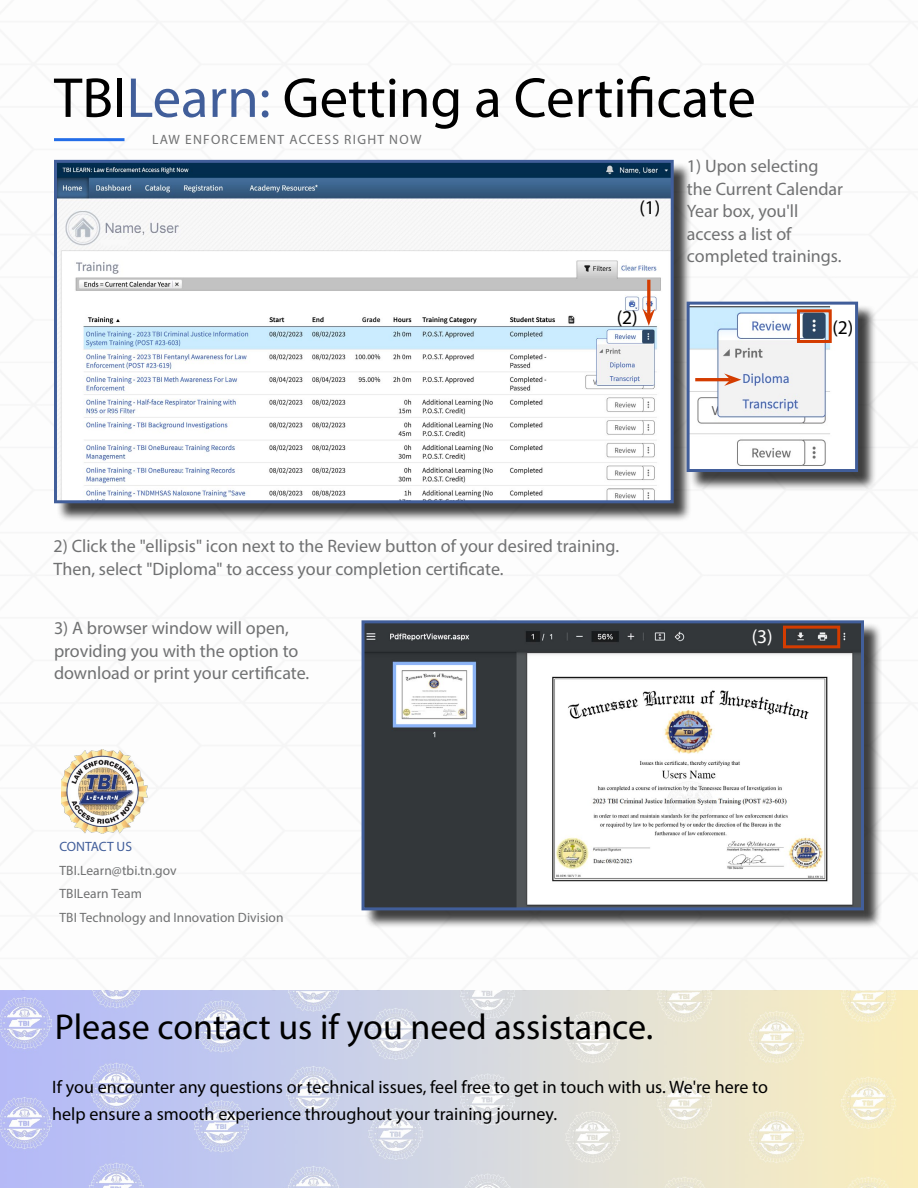
<style>
.page{position:relative;width:918px;height:1188px;background:#fff}
.page>*{position:absolute;margin:0;border:0;box-sizing:border-box;transform-origin:0 0}
.t1{font:56.85px "Myriad Pro";color:#000}
.t2{font:36px "Myriad Pro";color:#000}
.t3{font:19.5px "Myriad Pro";color:#000}
.t4{font:19.5px "Myriad Pro";color:#fff}
.t5{font:18px/22.5px "Myriad Pro";color:#707172}
.t6{font:18px/27px "Myriad Pro";color:#000}
.t7{font:13.5px/23.5px "Myriad Pro";letter-spacing:.005em;color:#707172}
.t8{font:13.5px "Myriad Pro";letter-spacing:.095em;color:#707172}
.t9{font:13.5px "Myriad Pro";color:#415e9a}
.s1{color:#415e9a}
</style>
<div class="page">
<img style="left:0;top:141px;width:918px;height:1047px">
<hr style="left:54px;top:138px;width:71px;height:3px;background:#236de8">
<div style="left:56px;top:162px;width:636px;height:360px;background:#000;opacity:.75"></div>
<img style="left:58px;top:164px;width:612px;height:335px">
<div style="left:54px;top:160px;width:620px;height:343px;border:3px solid #415e9a"></div>
<div style="left:689px;top:304px;width:188px;height:187px;background:#000;opacity:.75"></div>
<img style="left:691px;top:306px;width:163px;height:162px">
<div style="left:687px;top:302px;width:171px;height:170px;border:3px solid #415e9a"></div>
<hr style="left:647px;top:280px;width:3px;height:35px;background:#d43c00">
<svg style="left:643px;top:309px;width:12px;height:17px"></svg>
<div style="left:797px;top:309px;width:35px;height:34px;border:3px solid #d43c00"></div>
<hr style="left:695px;top:378px;width:35px;height:3px;background:#d43c00">
<svg style="left:724px;top:373px;width:17px;height:13px"></svg>
<div style="left:364px;top:623px;width:519px;height:306px;background:#000;opacity:.75"></div>
<img style="left:366px;top:624px;width:494px;height:282px">
<div style="left:362px;top:620px;width:502px;height:290px;border:3px solid #415e9a"></div>
<div style="left:783px;top:626px;width:57px;height:22px;border:3px solid #d43c00"></div>
<img style="left:61px;top:749px;width:87px;height:86px">
<h1 class="t1" style="left:54px;top:63px;width:703px">TBI<span class="s1">Learn:</span> Getting a Certificate</h1>
<p class="t8" style="left:152px;top:131px;width:271px">LAW ENFORCEMENT ACCESS RIGHT NOW</p>
<p class="t3" style="left:639px;top:196px;width:23px">(1)</p>
<p class="t3" style="left:617px;top:305px;width:23px">(2)</p>
<p class="t5" style="left:687px;top:155px;width:158px">1) Upon selecting the Current Calendar<br>Year box, you'll access a list of completed trainings.</p>
<p class="t3" style="left:832px;top:315px;width:23px">(2)</p>
<p class="t5" style="left:54px;top:535px;width:567px">2) Click the "ellipsis" icon next to the Review button of your desired training.<br>Then, select "Diploma" to access your completion certificate.</p>
<p class="t5" style="left:54px;top:617px;width:257px">3) A browser window will open, providing you with the option to download or print your certificate.</p>
<p class="t4" style="left:752px;top:624px;width:23px">(3)</p>
<p class="t9" style="left:59px;top:839px;width:74px">CONTACT US</p>
<p class="t7" style="left:59px;top:858px;width:226px">TBI.Learn@tbi.tn.gov<br>TBILearn Team<br>TBI Technology and Innovation Division</p>
<h2 class="t2" style="left:55px;top:1004px;width:600px">Please contact us if you need assistance.</h2>
<p class="t6" style="left:52px;top:1073px;width:717px">If you encounter any questions or technical issues, feel free to get in touch with us. We're here to help ensure a smooth experience throughout your training journey.</p>
</div>
